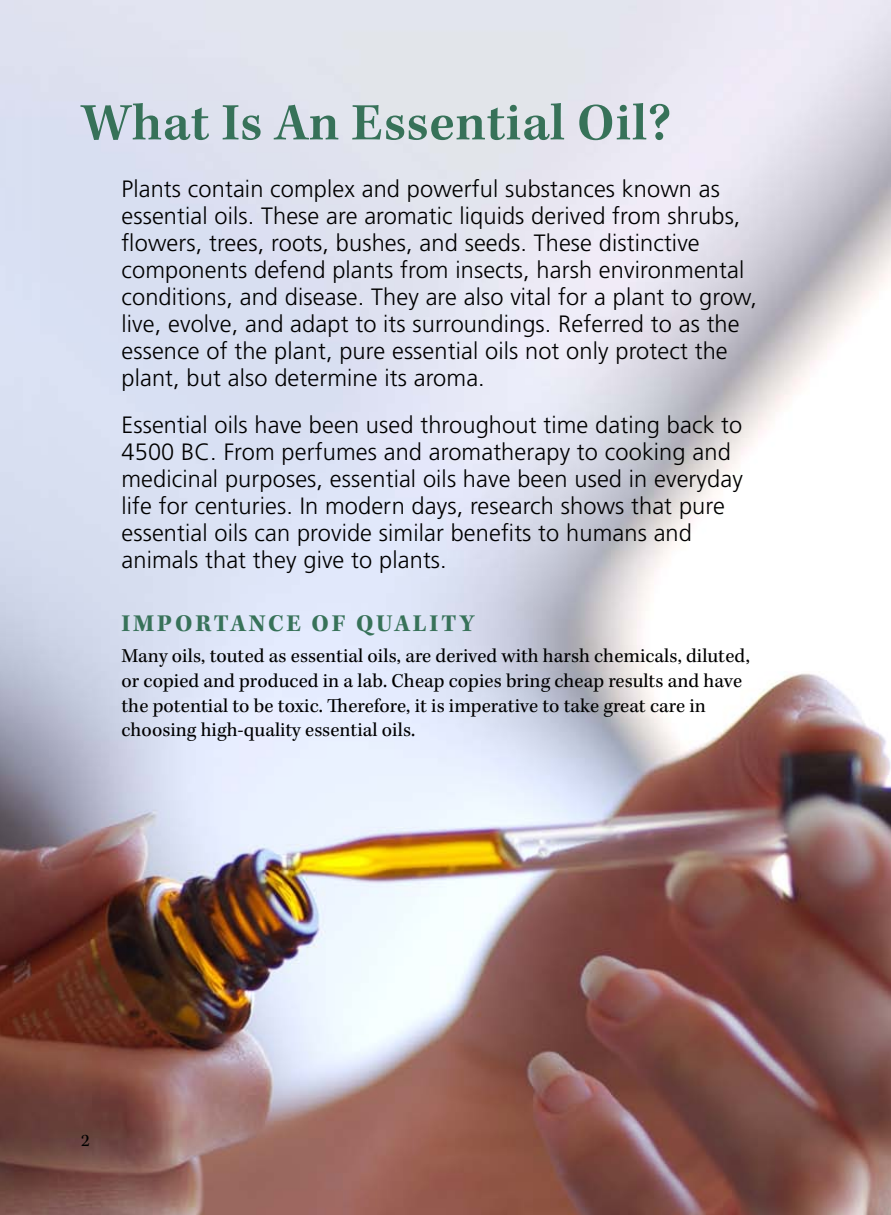
<style>
.page{position:relative;width:891px;height:1215px;background:#fff}
.page>*{position:absolute;margin:0;border:0;box-sizing:border-box;transform-origin:0 0}
.t1{font:600 54px "Kepler Std";letter-spacing:.01em;color:#377259}
.t2{font:700 24.75px "Kepler Std";letter-spacing:.11em;color:#377259}
.t3{font:300 23.62px/27px "Frutiger";letter-spacing:.005em;color:#000}
.t4{font:20.25px/24.8px "Kepler Std";color:#000}
</style>
<div class="page">
<img style="left:0;top:0;width:891px;height:1215px">
<svg style="left:82px;top:1135px;width:7px;height:11px"></svg>
<h1 class="t1" style="left:81px;top:92px;width:592px">What Is An Essential Oil?</h1>
<p class="t3" style="left:122px;top:175px;width:637px">Plants contain complex and powerful substances known as essential oils. These are aromatic liquids derived from shrubs, flowers, trees, roots, bushes, and seeds. These distinctive components defend plants from insects, harsh environmental conditions, and disease. They are also vital for a plant to grow, live, evolve, and adapt to its surroundings. Referred to as the essence of the plant, pure essential oils not only protect the plant, but also determine its aroma.</p>
<p class="t3" style="left:122px;top:412px;width:623px">Essential oils have been used throughout time dating back to 4500 BC. From perfumes and aromatherapy to cooking and medicinal purposes, essential oils have been used in everyday life for centuries. In modern days, research shows that pure essential oils can provide similar benefits to humans and animals that they give to plants.</p>
<p class="t2" style="left:122px;top:609px;width:354px">IMPORTANCE OF QUALITY</p>
<p class="t4" style="left:122px;top:644px;width:630px">Many oils, touted as essential oils, are derived with harsh chemicals, diluted, or copied and produced in a lab. Cheap copies bring cheap results and have the potential to be toxic. Therefore, it is imperative to take great care in choosing high-quality essential oils.</p>
</div>
